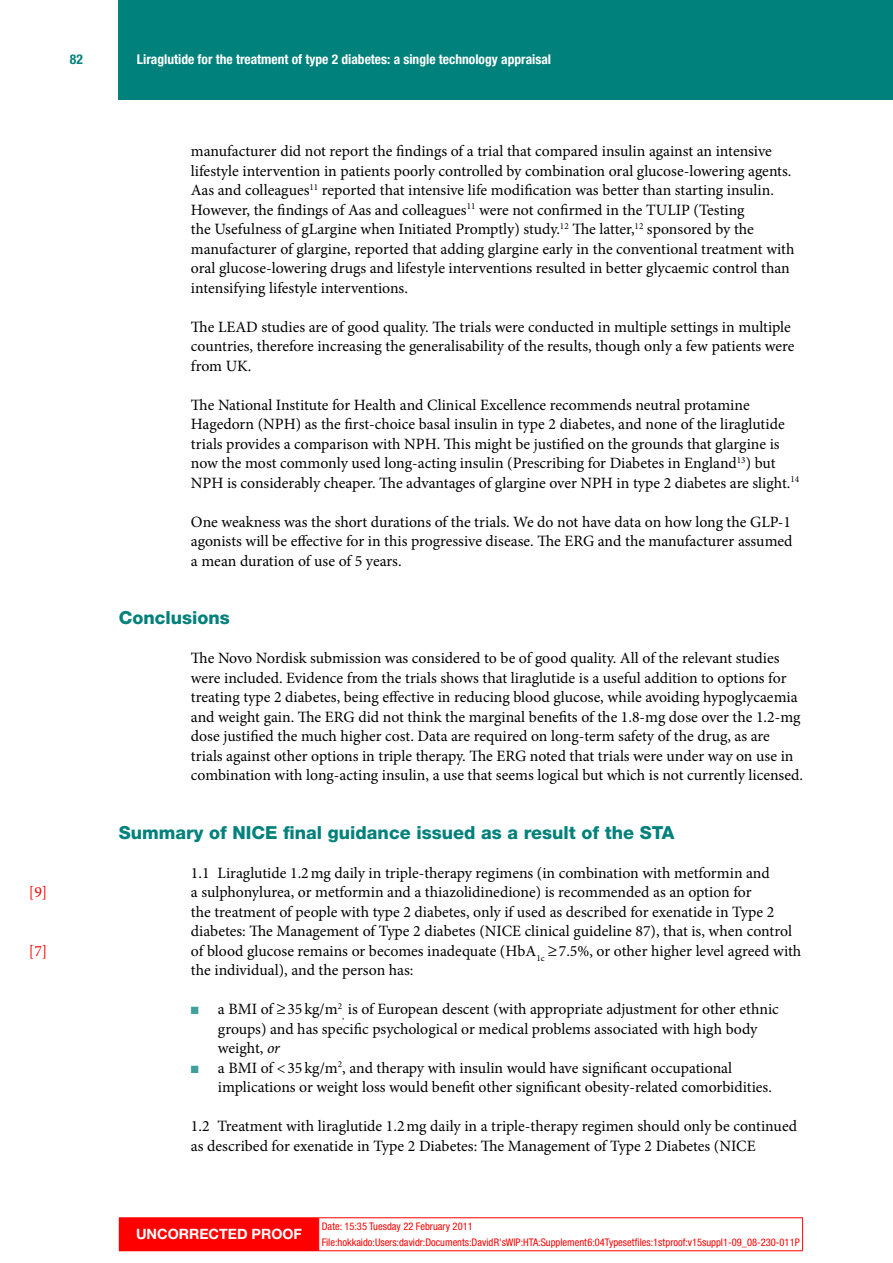
<style>
.page{position:relative;width:893px;height:1263px;background:#fff}
.page>*{position:absolute;margin:0;border:0;box-sizing:border-box;transform-origin:0 0}
.t1{font:800 18px "Helvetica Neue LT Pro";color:#00817b}
.t2{font:15.75px/19.5px "Minion Pro";letter-spacing:-.005em;color:#000}
.t3{font:15.75px "Minion Pro";color:#f00}
.t4{font:700 14.25px "Helvetica Neue LT Pro";color:#fff}
.t5{font:700 condensed 13.5px "Helvetica Neue LT Pro";color:#fff}
.t6{font:700 condensed 13.5px "Helvetica Neue LT Pro";color:#00817b}
.t7{font:condensed 10.5px/16.5px "Helvetica Neue LT Pro";letter-spacing:-.005em;color:#f00}
.s1{color:#40a19c}
.s2{font-style:italic}
</style>
<div class="page">
<div style="left:119px;top:1218px;width:200px;height:33px;background:#f00"></div>
<hr style="left:119px;top:1217px;width:200px;height:1px;background:#f00">
<hr style="left:319px;top:1217px;width:484px;height:1px;background:#f00">
<svg style="left:318px;top:1218px;width:485px;height:32px"></svg>
<hr style="left:319px;top:1250px;width:484px;height:1px;background:#f00">
<div style="left:119px;top:0;width:774px;height:99px;background:#00817b"></div>
<p class="t6" style="left:70px;top:51px;width:14px">82</p>
<p class="t5" style="left:137px;top:51px;width:416px">Liraglutide for the treatment of type 2 diabetes: a single technology appraisal</p>
<p class="t3" style="left:29px;top:881px;width:20px">[9]</p>
<p class="t3" style="left:29px;top:940px;width:20px">[7]</p>
<p class="t2" style="left:191px;top:141px;width:605px">manufacturer did not report the findings of a trial that compared insulin against an intensive lifestyle intervention in patients poorly controlled by combination oral glucose-lowering agents.<br>Aas and colleagues<sup>11</sup> reported that intensive life modification was better than starting insulin.<br>However, the findings of Aas and colleagues<sup>11</sup> were not confirmed in the TULIP (Testing<br>the Usefulness of gLargine when Initiated Promptly) study.<sup>12</sup> The latter,<sup>12</sup> sponsored by the manufacturer of glargine, reported that adding glargine early in the conventional treatment with oral glucose-lowering drugs and lifestyle interventions resulted in better glycaemic control than intensifying lifestyle interventions.</p>
<p class="t2" style="left:191px;top:317px;width:605px">The LEAD studies are of good quality. The trials were conducted in multiple settings in multiple countries, therefore increasing the generalisability of the results, though only a few patients were from UK.</p>
<p class="t2" style="left:191px;top:395px;width:610px">The National Institute for Health and Clinical Excellence recommends neutral protamine Hagedorn (NPH) as the first-choice basal insulin in type 2 diabetes, and none of the liraglutide trials provides a comparison with NPH. This might be justified on the grounds that glargine is now the most commonly used long-acting insulin (Prescribing for Diabetes in England<sup>13</sup>) but NPH is considerably cheaper. The advantages of glargine over NPH in type 2 diabetes are slight.<sup>14</sup></p>
<p class="t2" style="left:191px;top:512px;width:603px;text-align:justify">One weakness was the short durations of the trials. We do not have data on how long the GLP-1 agonists will be effective for in this progressive disease. The ERG and the manufacturer assumed a mean duration of use of 5 years.</p>
<p class="t1" style="left:119px;top:607px;width:113px">Conclusions</p>
<p class="t2" style="left:191px;top:648px;width:614px">The Novo Nordisk submission was considered to be of good quality. All of the relevant studies were included. Evidence from the trials shows that liraglutide is a useful addition to options for treating type 2 diabetes, being effective in reducing blood glucose, while avoiding hypoglycaemia and weight gain. The ERG did not think the marginal benefits of the 1.8-mg dose over the 1.2-mg dose justified the much higher cost. Data are required on long-term safety of the drug, as are trials against other options in triple therapy. The ERG noted that trials were under way on use in combination with long-acting insulin, a use that seems logical but which is not currently licensed.</p>
<p class="t1" style="left:119px;top:821px;width:557px">Summary of NICE final guidance issued as a result of the STA</p>
<p class="t2" style="left:191px;top:863px;width:612px">1.1 Liraglutide 1.2mg daily in triple-therapy regimens (in combination with metformin and<br>a sulphonylurea, or metformin and a thiazolidinedione) is recommended as an option for<br>the treatment of people with type 2 diabetes, only if used as described for exenatide in Type 2 diabetes: The Management of Type 2 diabetes (NICE clinical guideline 87), that is, when control of blood glucose remains or becomes inadequate (HbA<sub>1c</sub> ≥7.5%, or other higher level agreed with the individual), and the person has:</p>
<p class="t2" style="left:218px;top:999px;width:562px;text-indent:-27px"><span class="s1">■</span> a BMI of ≥35 kg/m<sup>2</sup><sub>,</sub> is of European descent (with appropriate adjustment for other ethnic groups) and has specific psychological or medical problems associated with high body weight, <span class="s2">or</span></p>
<p class="t2" style="left:218px;top:1058px;width:555px;text-indent:-27px"><span class="s1">■</span> a BMI of &lt;35 kg/m<sup>2</sup>, and therapy with insulin would have significant occupational implications or weight loss would benefit other significant obesity-related comorbidities.</p>
<p class="t2" style="left:191px;top:1116px;width:608px">1.2 Treatment with liraglutide 1.2mg daily in a triple-therapy regimen should only be continued as described for exenatide in Type 2 Diabetes: The Management of Type 2 Diabetes (NICE</p>
<p class="t4" style="left:136px;top:1225px;width:168px">UNCORRECTED PROOF</p>
<p class="t7" style="left:322px;top:1218px;width:480px">Date: 15:35 Tuesday 22 February 2011<br>File: hokkaido:Users:davidr:Documents:David R's WIP:HTA:Supplement 6:04 Typeset files:1st proof:v15suppl1-09_08-230-01 1P</p>
</div>
